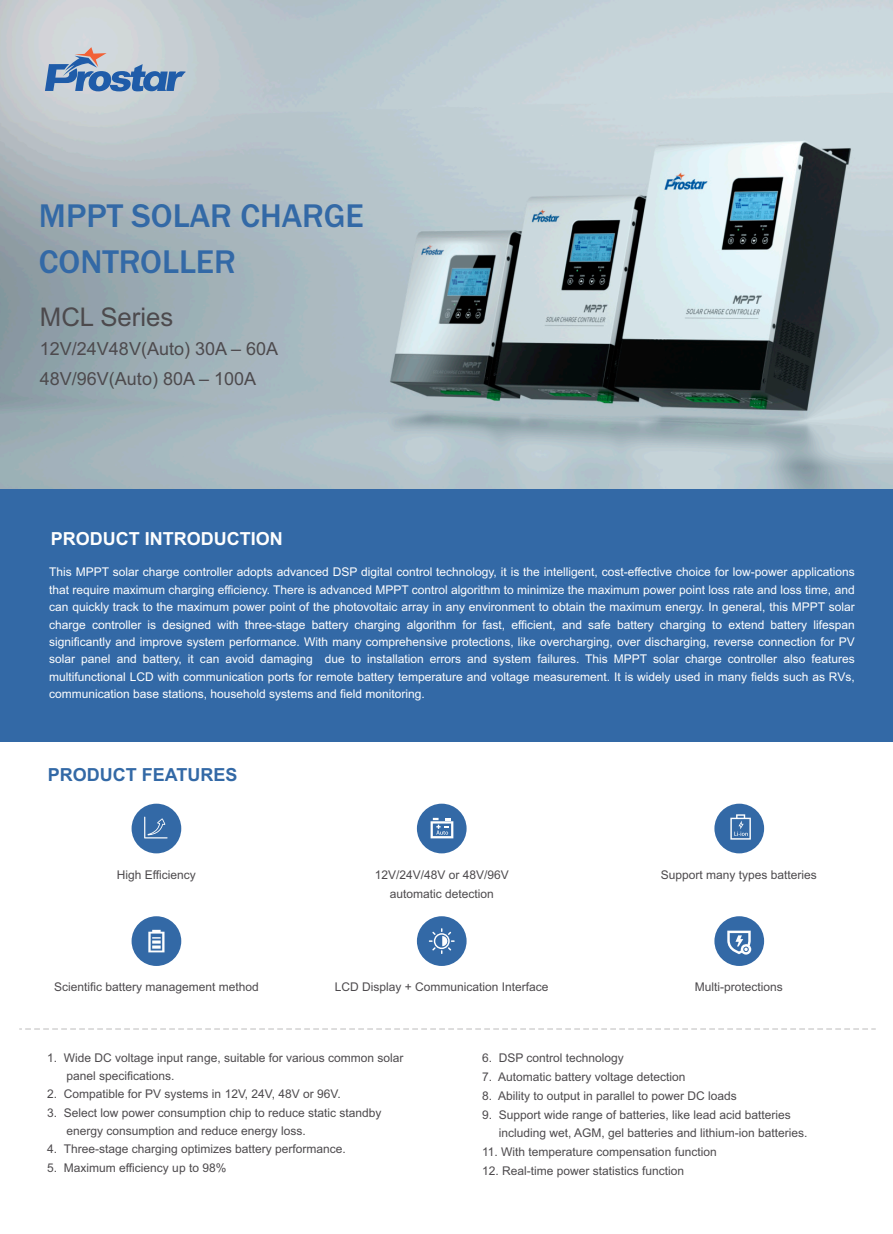
<style>
.page{position:relative;width:893px;height:1234px;background:#fff}
.page>*{position:absolute;margin:0;border:0;box-sizing:border-box;transform-origin:0 0}
.t1{font:500 33.9px/46.2px "Franklin Gothic";color:#3369a6}
.t2{font:25.65px "Arial";color:#4d4a4d}
.t3{font:18px/30.2px "Arial";color:#4d4a4d}
.t4{font:700 18px "Arial";color:#fefefe}
.t5{font:700 18px "Arial";color:#3369a6}
.t6{font:12px/17.4px "Arial";color:#fefefe;text-align:justify}
.t7{font:12px/17.4px "Arial";color:#4d4a4d}
</style>
<div class="page">
<img style="left:0;top:0;width:893px;height:489px">
<div style="left:0;top:489px;width:893px;height:252px;background:#3369a6"></div>
<svg style="left:19px;top:1028px;width:857px;height:1px"></svg>
<svg style="left:45px;top:47px;width:141px;height:44px;background:#92a8c4"></svg>
<div style="left:132px;top:803px;width:49px;height:50px;background:#3369a6;border-radius:50%"></div>
<svg style="left:144px;top:816px;width:24px;height:22px"></svg>
<div style="left:417px;top:803px;width:50px;height:50px;background:#3369a6;border-radius:50%"></div>
<div style="left:714px;top:803px;width:50px;height:50px;background:#3369a6;border-radius:50%"></div>
<div style="left:132px;top:916px;width:49px;height:49px;background:#3369a6;border-radius:50%"></div>
<div style="left:417px;top:916px;width:50px;height:49px;background:#3369a6;border-radius:50%"></div>
<div style="left:714px;top:916px;width:50px;height:49px;background:#3369a6;border-radius:50%"></div>
<svg style="left:148px;top:929px;width:16px;height:23px"></svg>
<svg style="left:429px;top:928px;width:26px;height:25px"></svg>
<svg style="left:727px;top:930px;width:24px;height:24px"></svg>
<svg style="left:431px;top:817px;width:22px;height:21px"></svg>
<svg style="left:730px;top:814px;width:21px;height:25px"></svg>
<h1 class="t1" style="left:39px;top:195px;width:326px">MPPT SOLAR CHARGE<br>CONTROLLER</h1>
<h2 class="t2" style="left:40px;top:308px;width:135px">MCL Series</h2>
<h3 class="t3" style="left:40px;top:335px;width:240px">12V/24V48V(Auto) 30A – 60A<br>48V/96V(Auto) 80A – 100A</h3>
<h3 class="t4" style="left:51px;top:531px;width:233px">PRODUCT INTRODUCTION</h3>
<p class="t6" style="left:49px;top:564px;width:807px">This MPPT solar charge controller adopts advanced DSP digital control technology, it is the intelligent, cost-effective choice for low-power applications that require maximum charging efficiency. There is advanced MPPT control algorithm to minimize the maximum power point loss rate and loss time, and can quickly track to the maximum power point of the photovoltaic array in any environment to obtain the maximum energy. In general, this MPPT solar charge controller is designed with three-stage battery charging algorithm for fast, efficient, and safe battery charging to extend battery lifespan significantly and improve system performance. With many comprehensive protections, like overcharging, over discharging, reverse connection for PV solar panel and battery, it can avoid damaging due to installation errors and system failures. This MPPT solar charge controller also features multifunctional LCD with communication ports for remote battery temperature and voltage measurement. It is widely used in many fields such as RVs, communication base stations, household systems and field monitoring.</p>
<h3 class="t5" style="left:48px;top:767px;width:191px">PRODUCT FEATURES</h3>
<p class="t7" style="left:117px;top:867px;width:81px">High Efficiency</p>
<p class="t7" style="left:375px;top:866px;width:136px;line-height:18.8px;text-align:center">12V/24V/48V or 48V/96V automatic detection</p>
<p class="t7" style="left:661px;top:867px;width:158px">Support many types batteries</p>
<p class="t7" style="left:54px;top:979px;width:206px">Scientific battery management method</p>
<p class="t7" style="left:335px;top:979px;width:215px">LCD Display + Communication Interface</p>
<p class="t7" style="left:695px;top:979px;width:90px">Multi-protections</p>
<p class="t7" style="left:66px;top:1050px;width:339px;text-indent:-19px">1. Wide DC voltage input range, suitable for various common solar panel specifications.</p>
<p class="t7" style="left:47px;top:1086px;width:295px">2. Compatible for PV systems in 12V, 24V, 48V or 96V.</p>
<p class="t7" style="left:66px;top:1105px;width:317px;text-indent:-19px">3. Select low power consumption chip to reduce static standby energy consumption and reduce energy loss.</p>
<p class="t7" style="left:47px;top:1141px;width:300px">4. Three-stage charging optimizes battery performance.</p>
<p class="t7" style="left:47px;top:1160px;width:181px">5. Maximum efficiency up to 98%</p>
<p class="t7" style="left:482px;top:1050px;width:143px">6. DSP control technology</p>
<p class="t7" style="left:482px;top:1068px;width:205px">7. Automatic battery voltage detection</p>
<p class="t7" style="left:482px;top:1087px;width:256px">8. Ability to output in parallel to power DC loads</p>
<p class="t7" style="left:499px;top:1105px;width:310px;line-height:18.8px;text-indent:-17px">9. Support wide range of batteries, like lead acid batteries including wet, AGM, gel batteries and lithium-ion batteries.</p>
<p class="t7" style="left:482px;top:1143px;width:236px">11. With temperature compensation function</p>
<p class="t7" style="left:482px;top:1162px;width:204px">12. Real-time power statistics function</p>
</div>
